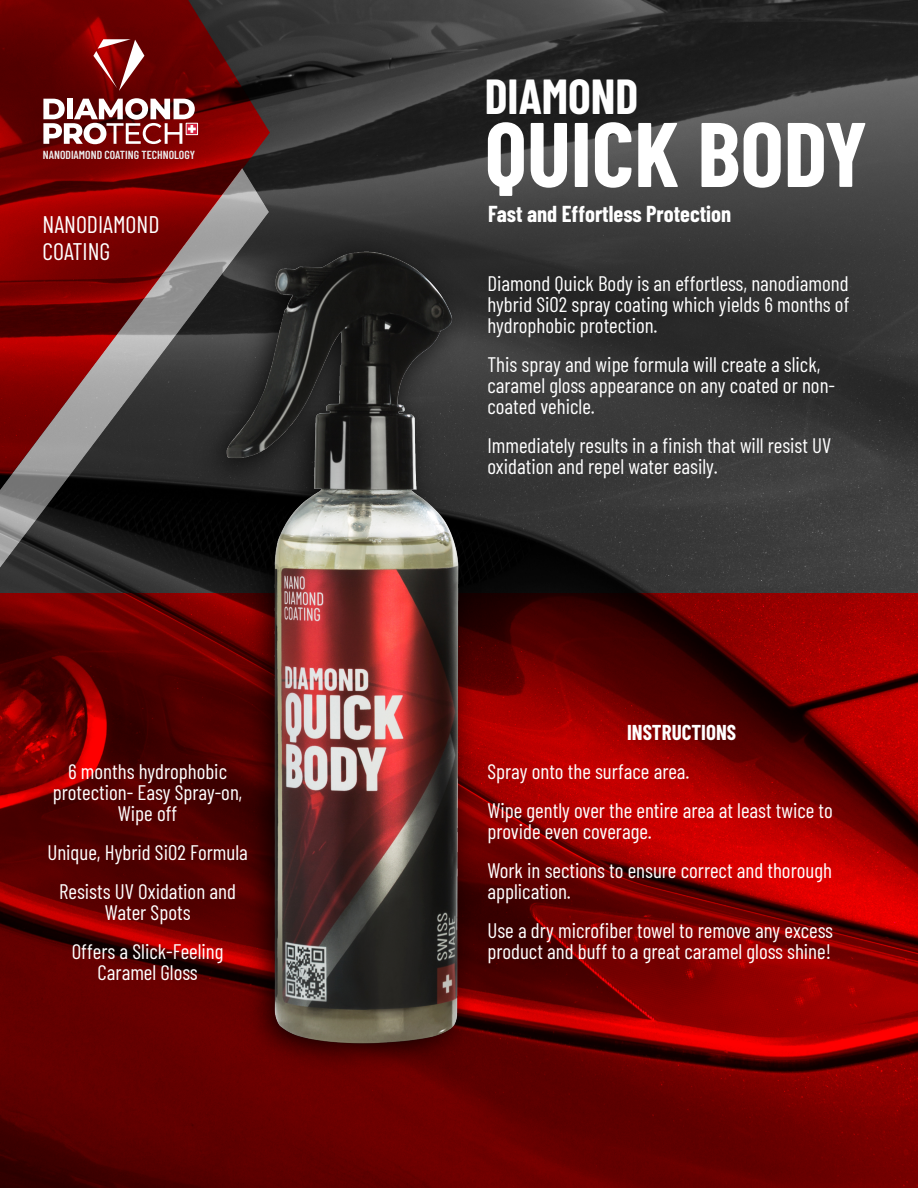
<style>
.page{position:relative;width:918px;height:1188px;background:#fff}
.page>*{position:absolute;margin:0;border:0;box-sizing:border-box;transform-origin:0 0}
.t1{font:700 91.5px "Barlow Condensed";color:#fff}
.t2{font:700 48px "Barlow Condensed";color:#fff}
.t3{font:24px/27px "Barlow Condensed";color:#fff}
.t4{font:700 22.5px "Barlow Condensed";color:#fff}
.t5{font:21px/21px "Barlow Condensed";color:#fff}
.t6{font:700 21px "Barlow Condensed";color:#fff}
.t7{font:600 11.7px "Barlow Condensed";color:#ebebeb}
</style>
<div class="page">
<img style="left:0;top:0;width:918px;height:594px">
<img style="left:0;top:594px;width:918px;height:594px">
<img style="left:0;top:0;width:269px;height:229px">
<img style="left:0;top:168px;width:268px;height:399px">
<svg style="left:93px;top:39px;width:51px;height:52px"></svg>
<svg style="left:196px;top:123px;width:2px;height:12px"></svg>
<svg style="left:43px;top:98px;width:153px;height:46px"></svg>
<img style="left:193px;top:229px;width:289px;height:850px">
<img style="left:226px;top:252px;width:232px;height:791px">
<p class="t7" style="left:43px;top:147px;width:154px">NANODIAMOND COATING TECHNOLOGY</p>
<p class="t3" style="left:43px;top:210px;width:119px">NANODIAMOND<br>COATING</p>
<p class="t5" style="left:53px;top:760px;width:191px;text-align:center">6 months hydrophobic protection- Easy Spray-on,<br>Wipe off</p>
<p class="t5" style="left:47px;top:832px;width:202px;line-height:39px;text-align:center">Unique, Hybrid Si02 Formula<br>Resists UV Oxidation and</p>
<p class="t5" style="left:72px;top:892px;width:153px;line-height:39px;text-align:center">Water Spots<br>Offers a Slick-Feeling</p>
<p class="t5" style="left:98px;top:961px;width:102px">Caramel Gloss</p>
<h2 class="t2" style="left:485px;top:66px;width:155px">DIAMOND</h2>
<h1 class="t1" style="left:485px;top:96px;width:384px">QUICK BODY</h1>
<p class="t4" style="left:488px;top:199px;width:245px">Fast and Effortless Protection</p>
<p class="t5" style="left:487px;top:272px;width:364px;text-align:justify">Diamond Quick Body is an effortless, nanodiamond hybrid Si02 spray coating which yields 6 months of hydrophobic protection.</p>
<p class="t5" style="left:487px;top:353px;width:349px">This spray and wipe formula will create a slick, caramel gloss appearance on any coated or non&shy;coated vehicle.</p>
<p class="t5" style="left:487px;top:434px;width:346px">Immediately results in a finish that will resist UV oxidation and repel water easily.</p>
<p class="t6" style="left:627px;top:719px;width:111px">INSTRUCTIONS</p>
<p class="t5" style="left:487px;top:751px;width:347px;line-height:39px">Spray onto the surface area.<br>Wipe gently over the entire area at least twice to</p>
<p class="t5" style="left:487px;top:811px;width:346px;line-height:39px">provide even coverage.<br>Work in sections to ensure correct and thorough</p>
<p class="t5" style="left:487px;top:871px;width:347px;line-height:39px">application.<br>Use a dry microfiber towel to remove any excess</p>
<p class="t5" style="left:487px;top:940px;width:345px">product and buff to a great caramel gloss shine!</p>
</div>
